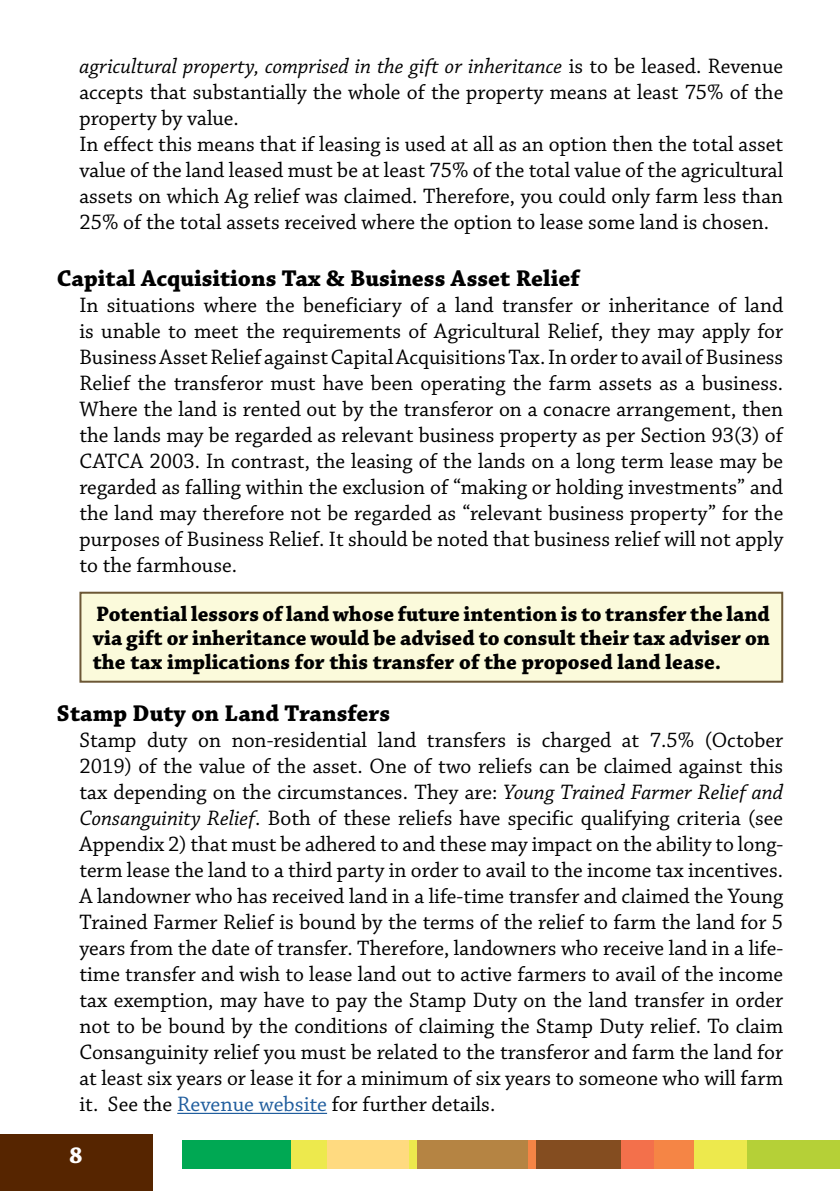
<style>
.page{position:relative;width:840px;height:1191px;background:#fff}
.page>*{position:absolute;margin:0;border:0;box-sizing:border-box;transform-origin:0 0}
._003__Smaller_Bold_Headings{font:700 24px "Chaparral Pro";color:#000}
.t1{font:700 24px "Chaparral Pro";color:#fff}
.Body_Text{font:22px/26px "Chaparral Pro";color:#000;text-align:justify}
.Body_Text-2{font:700 22px/24px "Chaparral Pro";color:#000;text-align:justify}
.s1{font-style:italic}
.s2{color:#215e9e}
</style>
<div class="page">
<div style="left:181px;top:1140px;width:110px;height:28px;background:#00a853"></div>
<div style="left:327px;top:1140px;width:82px;height:28px;background:#ffda80"></div>
<div style="left:291px;top:1140px;width:36px;height:28px;background:#ede94d"></div>
<div style="left:417px;top:1140px;width:110px;height:28px;background:#b58443"></div>
<div style="left:409px;top:1140px;width:8px;height:28px;background:#ede94d"></div>
<div style="left:535px;top:1140px;width:85px;height:28px;background:#844d20"></div>
<div style="left:527px;top:1140px;width:8px;height:28px;background:#f58545"></div>
<div style="left:653px;top:1140px;width:41px;height:28px;background:#f58545"></div>
<div style="left:620px;top:1140px;width:33px;height:28px;background:#f3704b"></div>
<div style="left:746px;top:1140px;width:93px;height:28px;background:#b5d037"></div>
<div style="left:694px;top:1140px;width:52px;height:28px;background:#ede94d"></div>
<div style="left:0;top:1134px;width:153px;height:57px;background:#562500"></div>
<hr style="left:177px;top:1112px;width:150px;height:2px;background:#215e9e">
<div style="left:80px;top:592px;width:701px;height:89px;background:#fbfadb"></div>
<div style="left:79px;top:591px;width:703px;height:91px;border:2px solid #6c5735"></div>
<p class="Body_Text" style="left:79px;top:54px;width:705px"><span class="s1">agricultural property, comprised in the gift or inheritance</span> is to be leased. Revenue accepts that substantially the whole of the property means at least 75% of the property by value.</p>
<p class="Body_Text" style="left:79px;top:132px;width:705px">In effect this means that if leasing is used at all as an option then the total asset value of the land leased must be at least 75% of the total value of the agricultural assets on which Ag relief was claimed. Therefore, you could only farm less than 25% of the total assets received where the option to lease some land is chosen.</p>
<p class="_003__Smaller_Bold_Headings" style="left:57px;top:264px;width:524px">Capital Acquisitions Tax &amp; Business Asset Relief</p>
<p class="Body_Text" style="left:79px;top:293px;width:705px">In situations where the beneficiary of a land transfer or inheritance of land is unable to meet the requirements of Agricultural Relief, they may apply for Business Asset Relief against Capital Acquisitions Tax. In order to avail of Business Relief the transferor must have been operating the farm assets as a business.<br>Where the land is rented out by the transferor on a conacre arrangement, then the lands may be regarded as relevant business property as per Section 93(3) of CATCA 2003. In contrast, the leasing of the lands on a long term lease may be regarded as falling within the exclusion of “making or holding investments” and the land may therefore not be regarded as “relevant business property” for the purposes of Business Relief. It should be noted that business relief will not apply to the farmhouse.</p>
<p class="Body_Text-2" style="left:93px;top:603px;width:678px">Potential lessors of land whose future intention is to transfer the land via gift or inheritance would be advised to consult their tax adviser on the tax implications for this transfer of the proposed land lease.</p>
<p class="_003__Smaller_Bold_Headings" style="left:57px;top:699px;width:335px">Stamp Duty on Land Transfers</p>
<p class="Body_Text" style="left:79px;top:728px;width:705px">Stamp duty on non-residential land transfers is charged at 7.5% (October 2019) of the value of the asset. One of two reliefs can be claimed against this tax depending on the circumstances. They are: <span class="s1">Young Trained Farmer Relief and Consanguinity Relief</span>. Both of these reliefs have specific qualifying criteria (see Appendix 2) that must be adhered to and these may impact on the ability to long&shy;term lease the land to a third party in order to avail to the income tax incentives.</p>
<p class="Body_Text" style="left:79px;top:884px;width:705px">A landowner who has received land in a life-time transfer and claimed the Young Trained Farmer Relief is bound by the terms of the relief to farm the land for 5 years from the date of transfer. Therefore, landowners who receive land in a life&shy;time transfer and wish to lease land out to active farmers to avail of the income tax exemption, may have to pay the Stamp Duty on the land transfer in order not to be bound by the conditions of claiming the Stamp Duty relief. To claim Consanguinity relief you must be related to the transferor and farm the land for at least six years or lease it for a minimum of six years to someone who will farm it. See the <span class="s2">Revenue website</span> for further details.</p>
<p class="t1" style="left:69px;top:1141px;width:15px">8</p>
</div>
